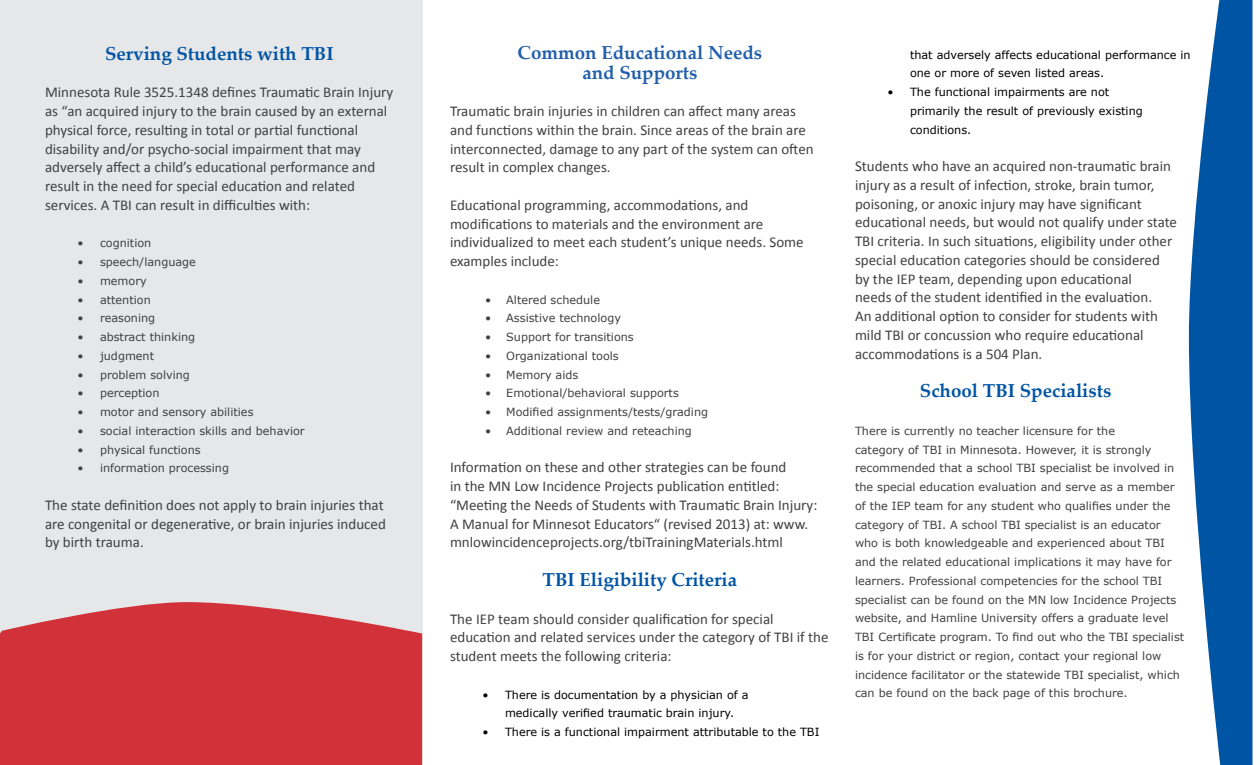
<style>
.page{position:relative;width:1260px;height:765px;background:#fff}
.page>*{position:absolute;margin:0;border:0;box-sizing:border-box;transform-origin:0 0}
.t1{font:700 18.75px "Palatino Linotype";color:#0054a4}
.t2{font:700 18.75px "Palatino Linotype";color:#215faa}
.body{font:15px/18.8px "Calibri";color:#414042}
.t3{font:11.25px/18.8px "Verdana";color:#414042}
.t4{font:11.25px/18.8px "Verdana";color:#000}
</style>
<div class="page">
<div style="left:0;top:0;width:422px;height:765px;background:#e6e7e8"></div>
<svg style="left:1189px;top:0;width:64px;height:765px;fill:#0054a4"></svg>
<svg style="left:0;top:602px;width:422px;height:163px;background:#d23f46"></svg>
<h3 class="t1" style="left:105px;top:40px;width:230px">Serving Students with TBI</h3>
<p class="body" style="left:45px;top:83px;width:350px">Minnesota Rule 3525.1348 defines Traumatic Brain Injury as “an acquired injury to the brain caused by an external physical force, resulting in total or partial functional disability and/or psycho-social impairment that may adversely affect a child’s educational performance and result in the need for special education and related services. A TBI can result in difficulties with:</p>
<p class="t3" style="left:78px;top:234px;width:75px">• cognition</p>
<p class="t3" style="left:78px;top:253px;width:120px">• speech/language</p>
<p class="t3" style="left:78px;top:271px;width:71px">• memory</p>
<p class="t3" style="left:78px;top:290px;width:75px">• attention</p>
<p class="t3" style="left:78px;top:309px;width:79px">• reasoning</p>
<p class="t3" style="left:78px;top:328px;width:119px">• abstract thinking</p>
<p class="t3" style="left:78px;top:346px;width:78px">• judgment</p>
<p class="t3" style="left:78px;top:365px;width:114px">• problem solving</p>
<p class="t3" style="left:78px;top:384px;width:84px">• perception</p>
<p class="t3" style="left:78px;top:403px;width:178px">• motor and sensory abilities</p>
<p class="t3" style="left:78px;top:421px;width:229px">• social interaction skills and behavior</p>
<p class="t3" style="left:78px;top:440px;width:125px">• physical functions</p>
<p class="t3" style="left:78px;top:459px;width:153px">• information processing</p>
<p class="body" style="left:45px;top:496px;width:342px">The state definition does not apply to brain injuries that are congenital or degenerative, or brain injuries induced by birth trauma.</p>
<h3 class="t2" style="left:518px;top:39px;width:246px">Common Educational Needs</h3>
<h3 class="t2" style="left:582px;top:59px;width:117px">and Supports</h3>
<p class="body" style="left:450px;top:102px;width:365px">Traumatic brain injuries in children can affect many areas and functions within the brain. Since areas of the brain are interconnected, damage to any part of the system can often result in complex changes.</p>
<p class="body" style="left:450px;top:196px;width:355px">Educational programming, accommodations, and modifications to materials and the environment are individualized to meet each student’s unique needs. Some examples include:</p>
<p class="t3" style="left:485px;top:290px;width:117px">• Altered schedule</p>
<p class="t3" style="left:485px;top:309px;width:138px">• Assistive technology</p>
<p class="t3" style="left:485px;top:328px;width:150px">• Support for transitions</p>
<p class="t3" style="left:485px;top:346px;width:135px">• Organizational tools</p>
<p class="t3" style="left:485px;top:365px;width:95px">• Memory aids</p>
<p class="t3" style="left:485px;top:384px;width:195px">• Emotional/behavioral supports</p>
<p class="t3" style="left:485px;top:403px;width:225px">• Modified assignments/tests/grading</p>
<p class="t3" style="left:485px;top:421px;width:208px">• Additional review and reteaching</p>
<p class="body" style="left:450px;top:458px;width:369px">Information on these and other strategies can be found<br>in the MN Low Incidence Projects publication entitled: “Meeting the Needs of Students with Traumatic Brain Injury:<br>A Manual for Minnesot Educators“ (revised 2013) at: www. mnlowincidenceprojects.org/tbiTrainingMaterials.html</p>
<h3 class="t1" style="left:543px;top:567px;width:196px">TBI Eligibility Criteria</h3>
<p class="body" style="left:450px;top:609px;width:380px">The IEP team should consider qualification for special education and related services under the category of TBI if the student meets the following criteria:</p>
<p class="t4" style="left:505px;top:685px;width:245px;text-indent:-22px">• There is documentation by a physician of a medically verified traumatic brain injury.</p>
<p class="t4" style="left:483px;top:723px;width:338px">• There is a functional impairment attributable to the TBI</p>
<p class="t4" style="left:910px;top:45px;width:282px">that adversely affects educational performance in one or more of seven listed areas.</p>
<p class="t4" style="left:910px;top:83px;width:234px;text-indent:-22px">• The functional impairments are not primarily the result of previously existing conditions.</p>
<p class="body" style="left:855px;top:157px;width:324px">Students who have an acquired non-traumatic brain injury as a result of infection, stroke, brain tumor, poisoning, or anoxic injury may have significant educational needs, but would not qualify under state TBI criteria. In such situations, eligibility under other special education categories should be considered by the IEP team, depending upon educational<br>needs of the student identified in the evaluation.<br>An additional option to consider for students with mild TBI or concussion who require educational accommodations is a 504 Plan.</p>
<h3 class="t1" style="left:920px;top:378px;width:193px">School TBI Specialists</h3>
<p class="t3" style="left:855px;top:421px;width:331px">There is currently no teacher licensure for the<br>category of TBI in Minnesota. However, it is strongly recommended that a school TBI specialist be involved in the special education evaluation and serve as a member of the IEP team for any student who qualifies under the category of TBI. A school TBI specialist is an educator who is both knowledgeable and experienced about TBI and the related educational implications it may have for learners. Professional competencies for the school TBI specialist can be found on the MN low Incidence Projects website, and Hamline University offers a graduate level TBI Certificate program. To find out who the TBI specialist is for your district or region, contact your regional low incidence facilitator or the statewide TBI specialist, which can be found on the back page of this brochure.</p>
</div>
